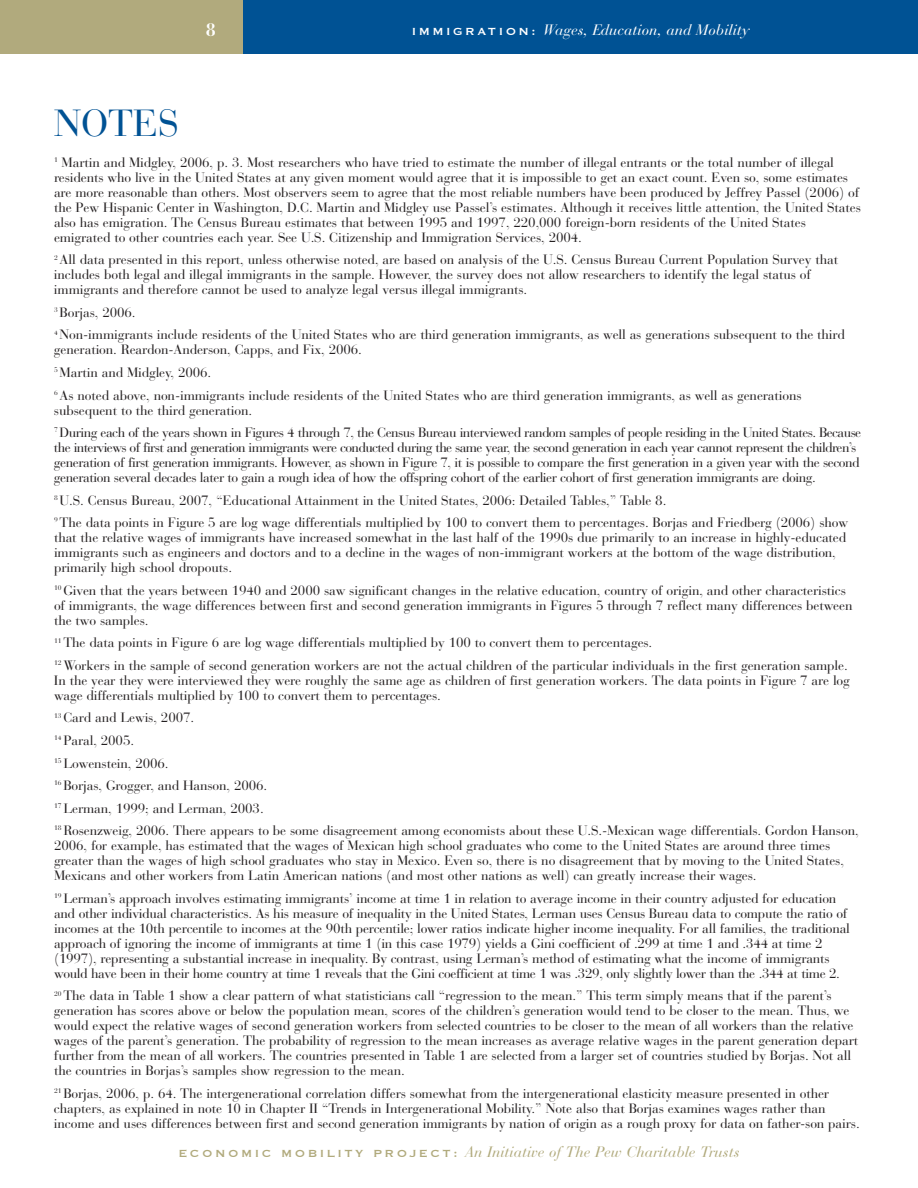
<style>
.page{position:relative;width:918px;height:1188px;background:#fff}
.page>*{position:absolute;margin:0;border:0;box-sizing:border-box;transform-origin:0 0}
.t1{font:37.5px "Bauer Bodoni";color:#005294}
.t2{font:700 18px "Bauer Bodoni";color:#fff}
.t3{font:italic 15px "Bauer Bodoni";color:#b1aa7d}
.t4{font:italic 15px "Bauer Bodoni";color:#fff}
.t5{font:13.5px/15px "Bauer Bodoni";letter-spacing:-.01em;color:#231f20}
.t6{font:13.5px/15px "Bauer Bodoni";letter-spacing:-.035em;color:#231f20}
.t7{font:13.5px/22.5px "Bauer Bodoni";letter-spacing:-.04em;color:#231f20}
.s1{font-family:"Copperplate";font-style:normal;font-size:13.5px}
</style>
<div class="page">
<div style="left:2px;top:0;width:916px;height:54px;background:#005294"></div>
<div style="left:0;top:0;width:243px;height:54px;background:#b1aa7d"></div>
<h2 class="t2" style="left:206px;top:23px;width:12px">8</h2>
<p class="t4" style="left:412px;top:24px;width:339px"><span class="s1">I M M I G R AT I O N :</span> Wages, Education, and Mobility</p>
<h1 class="t1" style="left:54px;top:109px;width:127px">NOTES</h1>
<p class="t5" style="left:54px;top:156px;width:808px"><sup>1</sup> Martin and Midgley, 2006, p. 3. Most researchers who have tried to estimate the number of illegal entrants or the total number of illegal residents who live in the United States at any given moment would agree that it is impossible to get an exact count. Even so, some estimates are more reasonable than others. Most observers seem to agree that the most reliable numbers have been produced by Jeffrey Passel (2006) of the Pew Hispanic Center in Washington, D.C. Martin and Midgley use Passel’s estimates. Although it receives little attention, the United States also has emigration. The Census Bureau estimates that between 1995 and 1997, 220,000 foreign-born residents of the United States emigrated to other countries each year. See U.S. Citizenship and Immigration Services, 2004.</p>
<p class="t5" style="left:54px;top:254px;width:786px"><sup>2</sup> All data presented in this report, unless otherwise noted, are based on analysis of the U.S. Census Bureau Current Population Survey that includes both legal and illegal immigrants in the sample. However, the survey does not allow researchers to identify the legal status of immigrants and therefore cannot be used to analyze legal versus illegal immigrants.</p>
<p class="t5" style="left:54px;top:303px;width:793px;line-height:22.5px"><sup>3</sup> Borjas, 2006.<br><sup>4</sup> Non-immigrants include residents of the United States who are third generation immigrants, as well as generations subsequent to the third</p>
<p class="t5" style="left:54px;top:340px;width:749px;line-height:22.5px">generation. Reardon-Anderson, Capps, and Fix, 2006.<br><sup>5</sup> Martin and Midgley, 2006.<br><sup>6</sup> As noted above, non-immigrants include residents of the United States who are third generation immigrants, as well as generations</p>
<p class="t7" style="left:54px;top:400px;width:809px">subsequent to the third generation.<br><sup>7</sup> During each of the years shown in Figures 4 through 7, the Census Bureau interviewed random samples of people residing in the United States. Because</p>
<p class="t6" style="left:54px;top:442px;width:807px">the interviews of first and generation immigrants were conducted during the same year, the second generation in each year cannot represent the children’s generation of first generation immigrants. However, as shown in Figure 7, it is possible to compare the first generation in a given year with the second generation several decades later to gain a rough idea of how the offspring cohort of the earlier cohort of first generation immigrants are doing.</p>
<p class="t5" style="left:54px;top:490px;width:796px;line-height:22.5px"><sup>8</sup> U.S. Census Bureau, 2007, “Educational Attainment in the United States, 2006: Detailed Tables,” Table 8.<br><sup>9</sup> The data points in Figure 5 are log wage differentials multiplied by 100 to convert them to percentages. Borjas and Friedberg (2006) show</p>
<p class="t5" style="left:54px;top:532px;width:794px">that the relative wages of immigrants have increased somewhat in the last half of the 1990s due primarily to an increase in highly-educated immigrants such as engineers and doctors and to a decline in the wages of non-immigrant workers at the bottom of the wage distribution, primarily high school dropouts.</p>
<p class="t5" style="left:54px;top:584px;width:800px"><sup>10</sup> Given that the years between 1940 and 2000 saw significant changes in the relative education, country of origin, and other characteristics of immigrants, the wage differences between first and second generation immigrants in Figures 5 through 7 reflect many differences between the two samples.</p>
<p class="t5" style="left:54px;top:633px;width:795px;line-height:22.5px"><sup>11</sup> The data points in Figure 6 are log wage differentials multiplied by 100 to convert them to percentages.<br><sup>12</sup> Workers in the sample of second generation workers are not the actual children of the particular individuals in the first generation sample.</p>
<p class="t5" style="left:54px;top:674px;width:797px">In the year they were interviewed they were roughly the same age as children of first generation workers. The data points in Figure 7 are log wage differentials multiplied by 100 to convert them to percentages.</p>
<p class="t5" style="left:54px;top:708px;width:806px;line-height:22.5px"><sup>13</sup> Card and Lewis, 2007.<br><sup>14</sup> Paral, 2005.<br><sup>15</sup> Lowenstein, 2006.<br><sup>16</sup> Borjas, Grogger, and Hanson, 2006.<br><sup>17</sup> Lerman, 1999; and Lerman, 2003.<br><sup>18</sup> Rosenzweig, 2006. There appears to be some disagreement among economists about these U.S.-Mexican wage differentials. Gordon Hanson,</p>
<p class="t5" style="left:54px;top:840px;width:792px">2006, for example, has estimated that the wages of Mexican high school graduates who come to the United States are around three times greater than the wages of high school graduates who stay in Mexico. Even so, there is no disagreement that by moving to the United States,<br>Mexicans and other workers from Latin American nations (and most other nations as well) can greatly increase their wages.</p>
<p class="t5" style="left:54px;top:892px;width:798px"><sup>19</sup> Lerman’s approach involves estimating immigrants’ income at time 1 in relation to average income in their country adjusted for education and other individual characteristics. As his measure of inequality in the United States, Lerman uses Census Bureau data to compute the ratio of incomes at the 10th percentile to incomes at the 90th percentile; lower ratios indicate higher income inequality. For all families, the traditional approach of ignoring the income of immigrants at time 1 (in this case 1979) yields a Gini coefficient of .299 at time 1 and .344 at time 2 (1997), representing a substantial increase in inequality. By contrast, using Lerman’s method of estimating what the income of immigrants would have been in their home country at time 1 reveals that the Gini coefficient at time 1 was .329, only slightly lower than the .344 at time 2.</p>
<p class="t5" style="left:54px;top:990px;width:806px"><sup>20</sup> The data in Table 1 show a clear pattern of what statisticians call “regression to the mean.” This term simply means that if the parent’s generation has scores above or below the population mean, scores of the children’s generation would tend to be closer to the mean. Thus, we would expect the relative wages of second generation workers from selected countries to be closer to the mean of all workers than the relative wages of the parent’s generation. The probability of regression to the mean increases as average relative wages in the parent generation depart further from the mean of all workers. The countries presented in Table 1 are selected from a larger set of countries studied by Borjas. Not all the countries in Borjas’s samples show regression to the mean.</p>
<p class="t5" style="left:54px;top:1088px;width:807px"><sup>21</sup> Borjas, 2006, p. 64. The intergenerational correlation differs somewhat from the intergenerational elasticity measure presented in other chapters, as explained in note 10 in Chapter II “Trends in Intergenerational Mobility.” Note also that Borjas examines wages rather than income and uses differences between first and second generation immigrants by nation of origin as a rough proxy for data on father-son pairs.</p>
<p class="t3" style="left:179px;top:1147px;width:563px"><span class="s1">E C O N O M I C M O B I L I T Y P R O J E C T :</span> An Initiative of The Pew Charitable Trusts</p>
</div>
